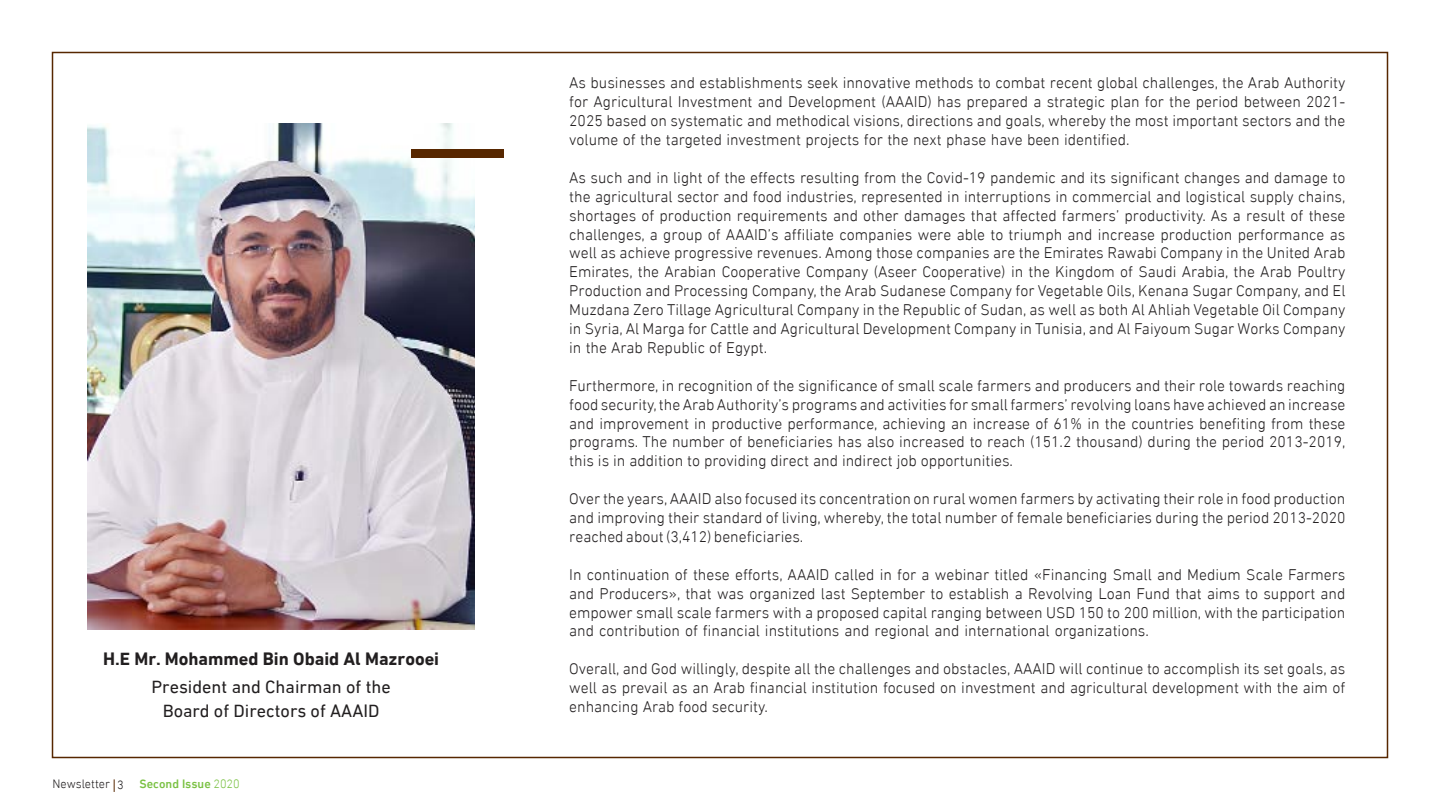
<style>
.page{position:relative;width:1440px;height:810px;background:#fff}
.page>*{position:absolute;margin:0;border:0;box-sizing:border-box;transform-origin:0 0}
.t1{font:18.23px/23.2px "DIN Next LTW23";color:#221f20;text-align:center}
.t2{font:700 18.23px "DIN Next LTW23";color:#221f20}
.t3{font:300 15.75px/18.9px "DIN Next LTW23";color:#221f20;text-align:justify}
.t4{font:500 12.38px "DIN Next LTW23";color:#7ac143}
.t5{font:300 12.38px "DIN Next LTW23";color:#221f20}
.s1{font-weight:300}
</style>
<div class="page">
<img style="left:88px;top:123px;width:387px;height:507px">
<svg style="left:114px;top:779px;width:1px;height:13px"></svg>
<div style="left:411px;top:149px;width:93px;height:9px;background:#572700"></div>
<p class="t2" style="left:103px;top:648px;width:338px">H.E Mr. Mohammed Bin Obaid Al Mazrooei</p>
<p class="t1" style="left:151px;top:676px;width:241px">President and Chairman of the<br>Board of Directors of AAAID</p>
<p class="t5" style="left:53px;top:776px;width:73px">Newsletter 3</p>
<p class="t4" style="left:140px;top:776px;width:102px">Second Issue <span class="s1">2020</span></p>
<p class="t3" style="left:569px;top:73px;width:778px">As businesses and establishments seek innovative methods to combat recent global challenges, the Arab Authority for Agricultural Investment and Development (AAAID) has prepared a strategic plan for the period between 2021- 2025 based on systematic and methodical visions, directions and goals, whereby the most important sectors and the volume of the targeted investment projects for the next phase have been identified.</p>
<p class="t3" style="left:569px;top:168px;width:778px">As such and in light of the effects resulting from the Covid-19 pandemic and its significant changes and damage to the agricultural sector and food industries, represented in interruptions in commercial and logistical supply chains, shortages of production requirements and other damages that affected farmers’ productivity. As a result of these challenges, a group of AAAID’s affiliate companies were able to triumph and increase production performance as well as achieve progressive revenues. Among those companies are the Emirates Rawabi Company in the United Arab Emirates, the Arabian Cooperative Company (Aseer Cooperative) in the Kingdom of Saudi Arabia, the Arab Poultry Production and Processing Company, the Arab Sudanese Company for Vegetable Oils, Kenana Sugar Company, and El Muzdana Zero Tillage Agricultural Company in the Republic of Sudan, as well as both Al Ahliah Vegetable Oil Company in Syria, Al Marga for Cattle and Agricultural Development Company in Tunisia, and Al Faiyoum Sugar Works Company in the Arab Republic of Egypt.</p>
<p class="t3" style="left:569px;top:376px;width:778px">Furthermore, in recognition of the significance of small scale farmers and producers and their role towards reaching food security, the Arab Authority’s programs and activities for small farmers’ revolving loans have achieved an increase and improvement in productive performance, achieving an increase of 61% in the countries benefiting from these programs. The number of beneficiaries has also increased to reach (151.2 thousand) during the period 2013-2019, this is in addition to providing direct and indirect job opportunities.</p>
<p class="t3" style="left:569px;top:489px;width:778px">Over the years, AAAID also focused its concentration on rural women farmers by activating their role in food production and improving their standard of living, whereby, the total number of female beneficiaries during the period 2013-2020 reached about (3,412) beneficiaries.</p>
<p class="t3" style="left:569px;top:565px;width:778px">In continuation of these efforts, AAAID called in for a webinar titled «Financing Small and Medium Scale Farmers and Producers», that was organized last September to establish a Revolving Loan Fund that aims to support and empower small scale farmers with a proposed capital ranging between USD 150 to 200 million, with the participation and contribution of financial institutions and regional and international organizations.</p>
<p class="t3" style="left:569px;top:659px;width:778px">Overall, and God willingly, despite all the challenges and obstacles, AAAID will continue to accomplish its set goals, as well as prevail as an Arab financial institution focused on investment and agricultural development with the aim of enhancing Arab food security.</p>
</div>
